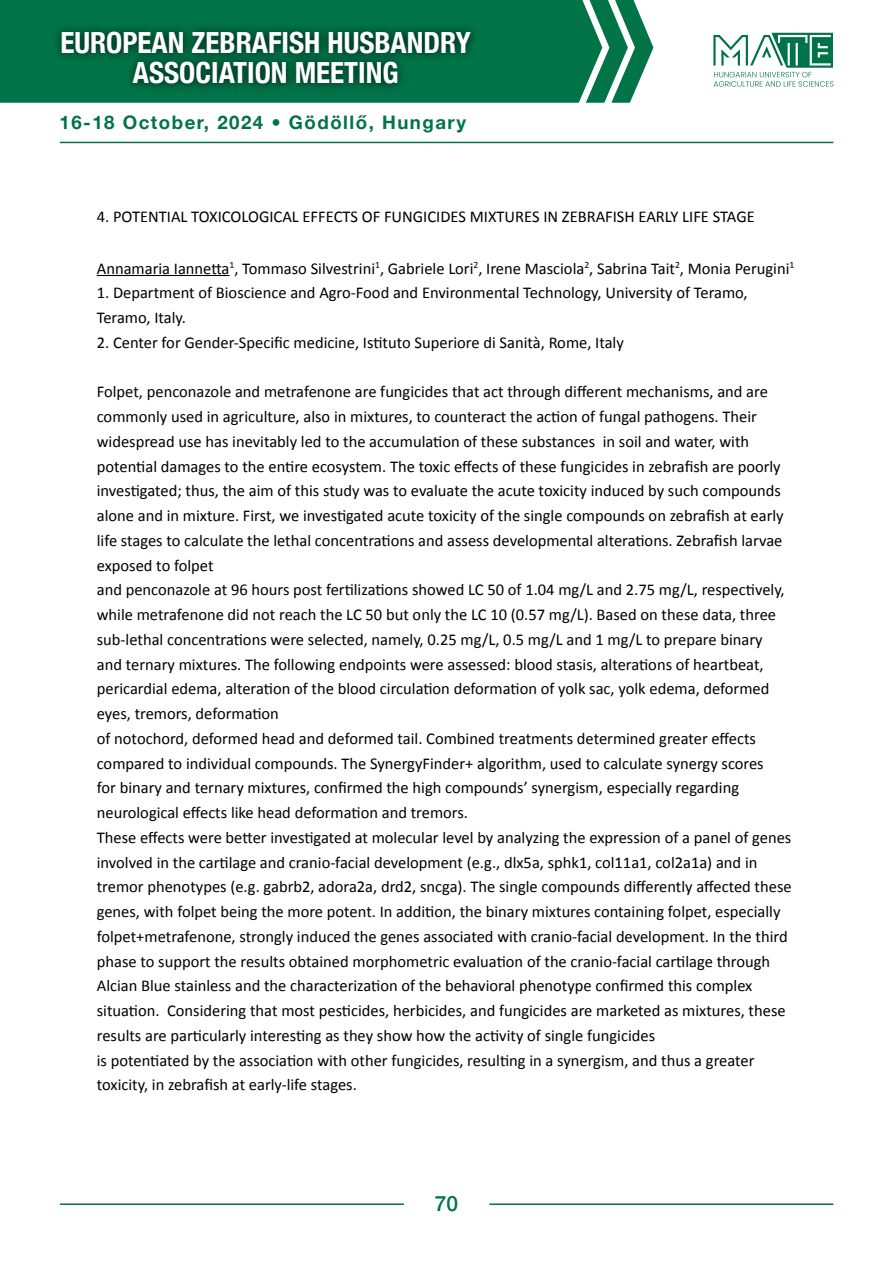
<style>
.page{position:relative;width:893px;height:1263px;background:#fff}
.page>*{position:absolute;margin:0;border:0;box-sizing:border-box;transform-origin:0 0}
.t1{font:700 condensed 29.1px/30.5px "Helvetica Neue";color:#fff;text-align:center}
.t2{font:500 21px "Helvetica Neue";color:#007448}
.t3{font:700 18.6px "Helvetica Neue";letter-spacing:.08em;color:#007448}
.t4{font:16.5px/24.8px "Calibri";color:#000}
</style>
<div class="page">
<hr style="left:489px;top:1203px;width:344px;height:2px;background:#007448">
<hr style="left:60px;top:1203px;width:344px;height:2px;background:#007448">
<hr style="left:97px;top:275px;width:133px;height:1px;background:#000">
<hr style="left:60px;top:142px;width:773px;height:1px;background:#007448">
<svg style="left:0;top:0;width:653px;height:103px;background:#147f56"></svg>
<svg style="left:713px;top:33px;width:120px;height:54px"></svg>
<div style="left:52px;top:22px;width:428px;height:71px;background:#000;opacity:.75"></div>
<h1 class="t1" style="left:60px;top:25px;width:412px">EUROPEAN ZEBRAFISH HUSBANDRY<br>ASSOCIATION MEETING</h1>
<p class="t3" style="left:60px;top:108px;width:205px">16-18 October, 2024</p>
<p class="t3" style="left:289px;top:108px;width:179px">Gödöllő, Hungary</p>
<p class="t4" style="left:97px;top:204px;width:660px">4. POTENTIAL TOXICOLOGICAL EFFECTS OF FUNGICIDES MIXTURES IN ZEBRAFISH EARLY LIFE STAGE</p>
<p class="t4" style="left:97px;top:256px;width:699px">Annamaria Iannetta<sup>1</sup>, Tommaso Silvestrini<sup>1</sup>, Gabriele Lori<sup>2</sup>, Irene Masciola<sup>2</sup>, Sabrina Tait<sup>2</sup>, Monia Perugini<sup>1</sup></p>
<p class="t4" style="left:97px;top:281px;width:652px">1. Department of Bioscience and Agro-Food and Environmental Technology, University of Teramo,<br>Teramo, Italy.</p>
<p class="t4" style="left:97px;top:330px;width:529px">2. Center for Gender-Specific medicine, Istituto Superiore di Sanità, Rome, Italy</p>
<p class="t4" style="left:97px;top:380px;width:696px">Folpet, penconazole and metrafenone are fungicides that act through different mechanisms, and are commonly used in agriculture, also in mixtures, to counteract the action of fungal pathogens. Their widespread use has inevitably led to the accumulation of these substances in soil and water, with potential damages to the entire ecosystem. The toxic effects of these fungicides in zebrafish are poorly investigated; thus, the aim of this study was to evaluate the acute toxicity induced by such compounds alone and in mixture. First, we investigated acute toxicity of the single compounds on zebrafish at early life stages to calculate the lethal concentrations and assess developmental alterations. Zebrafish larvae exposed to folpet<br>and penconazole at 96 hours post fertilizations showed LC 50 of 1.04 mg/L and 2.75 mg/L, respectively, while metrafenone did not reach the LC 50 but only the LC 10 (0.57 mg/L). Based on these data, three sub-lethal concentrations were selected, namely, 0.25 mg/L, 0.5 mg/L and 1 mg/L to prepare binary and ternary mixtures. The following endpoints were assessed: blood stasis, alterations of heartbeat, pericardial edema, alteration of the blood circulation deformation of yolk sac, yolk edema, deformed eyes, tremors, deformation<br>of notochord, deformed head and deformed tail. Combined treatments determined greater effects compared to individual compounds. The SynergyFinder+ algorithm, used to calculate synergy scores<br>for binary and ternary mixtures, confirmed the high compounds’ synergism, especially regarding neurological effects like head deformation and tremors.<br>These effects were better investigated at molecular level by analyzing the expression of a panel of genes involved in the cartilage and cranio-facial development (e.g., dlx5a, sphk1, col11a1, col2a1a) and in tremor phenotypes (e.g. gabrb2, adora2a, drd2, sncga). The single compounds differently affected these genes, with folpet being the more potent. In addition, the binary mixtures containing folpet, especially folpet+metrafenone, strongly induced the genes associated with cranio-facial development. In the third phase to support the results obtained morphometric evaluation of the cranio-facial cartilage through Alcian Blue stainless and the characterization of the behavioral phenotype confirmed this complex situation. Considering that most pesticides, herbicides, and fungicides are marketed as mixtures, these results are particularly interesting as they show how the activity of single fungicides<br>is potentiated by the association with other fungicides, resulting in a synergism, and thus a greater toxicity, in zebrafish at early-life stages.</p>
<p class="t2" style="left:435px;top:1186px;width:25px">70</p>
</div>
